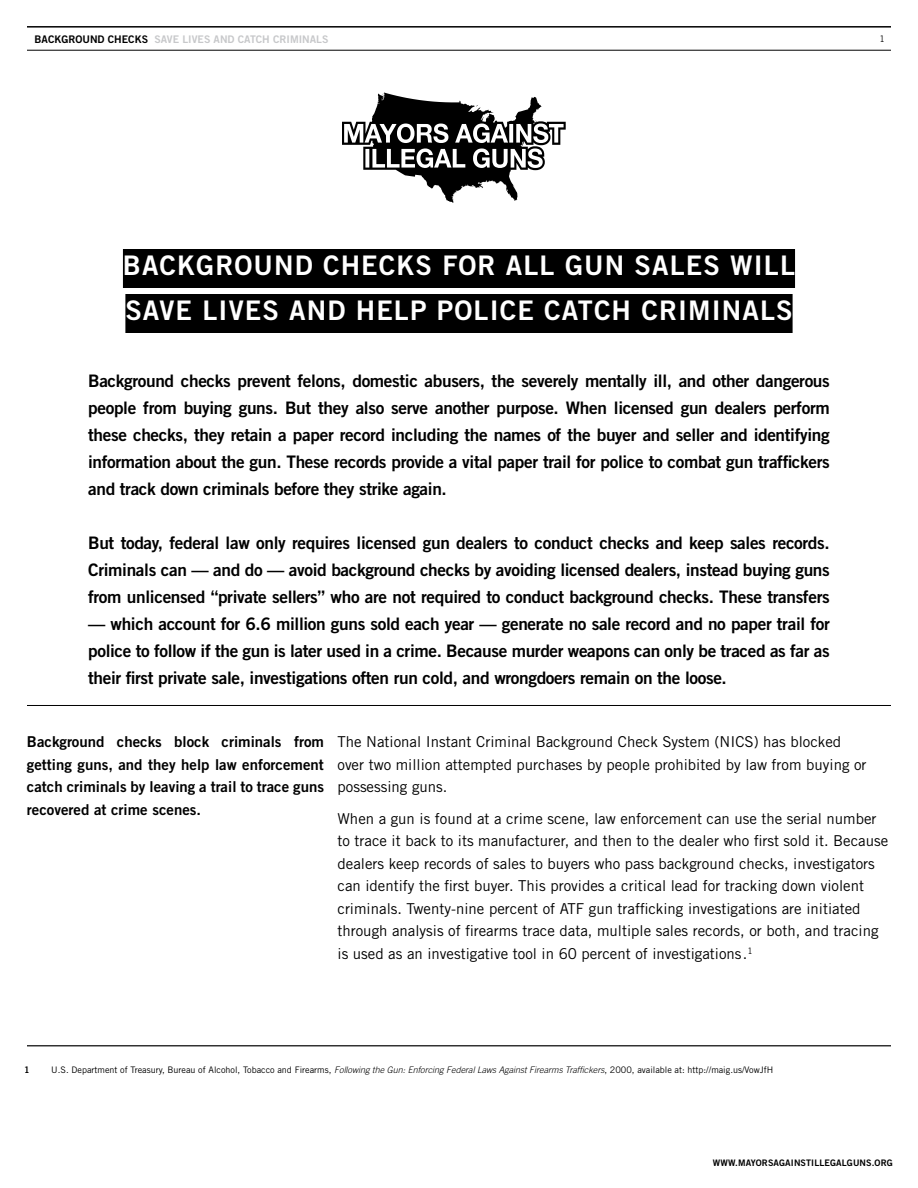
<style>
.page{position:relative;width:918px;height:1188px;background:#fff}
.page>*{position:absolute;margin:0;border:0;box-sizing:border-box;transform-origin:0 0}
.t1{font:27px/45px "Trade Gothic Bold Two";letter-spacing:.04em;color:#fff}
.t2{font:17.25px/27px "Trade Gothic Bold Two";letter-spacing:-.02em;color:#000;text-align:justify}
.t3{font:15px/22.5px "Trade Gothic";color:#000}
.t4{font:15px/22.5px "Trade Gothic Bold Two";color:#000;text-align:justify}
.t5{font:10.5px "Trade Gothic Bold Two";color:#c7c8ca}
.t6{font:9px "Trade Gothic";color:#000}
.t7{font:9px "Trade Gothic Bold Two";letter-spacing:.01em;color:#000}
.s1{color:#000}
.s2{font-weight:300;font-style:italic}
</style>
<div class="page">
<hr style="left:27px;top:50px;width:864px;height:1px;background:#000">
<hr style="left:27px;top:26px;width:864px;height:2px;background:#000">
<svg style="left:342px;top:93px;width:224px;height:110px"></svg>
<div style="left:123px;top:249px;width:672px;height:39px;background:#000"></div>
<div style="left:125px;top:294px;width:668px;height:39px;background:#000"></div>
<hr style="left:27px;top:705px;width:864px;height:1px;background:#000">
<hr style="left:27px;top:1045px;width:864px;height:1px;background:#000">
<p class="t5" style="left:35px;top:33px;width:295px"><span class="s1">BACKGROUND CHECKS</span> SAVE LIVES AND CATCH CRIMINALS</p>
<p class="t6" style="left:880px;top:34px;width:7px">1</p>
<h1 class="t1" style="left:123px;top:242px;width:674px">BACKGROUND CHECKS FOR ALL GUN SALES WILL<br>SAVE LIVES AND HELP POLICE CATCH CRIMINALS</h1>
<p class="t2" style="left:88px;top:367px;width:743px">Background checks prevent felons, domestic abusers, the severely mentally ill, and other dangerous people from buying guns. But they also serve another purpose. When licensed gun dealers perform these checks, they retain a paper record including the names of the buyer and seller and identifying information about the gun. These records provide a vital paper trail for police to combat gun traffickers and track down criminals before they strike again.</p>
<p class="t2" style="left:88px;top:529px;width:743px">But today, federal law only requires licensed gun dealers to conduct checks and keep sales records.<br>Criminals can — and do — avoid background checks by avoiding licensed dealers, instead buying guns from unlicensed “private sellers” who are not required to conduct background checks. These transfers</p>
<p class="t2" style="left:88px;top:610px;width:743px">— which account for 6.6 million guns sold each year — generate no sale record and no paper trail for police to follow if the gun is later used in a crime. Because murder weapons can only be traced as far as their first private sale, investigations often run cold, and wrongdoers remain on the loose.</p>
<p class="t4" style="left:27px;top:730px;width:299px">Background checks block criminals from getting guns, and they help law enforcement catch criminals by leaving a trail to trace guns recovered at crime scenes.</p>
<p class="t3" style="left:338px;top:730px;width:531px">The National Instant Criminal Background Check System (NICS) has blocked over two million attempted purchases by people prohibited by law from buying or possessing guns.</p>
<p class="t3" style="left:338px;top:807px;width:552px">When a gun is found at a crime scene, law enforcement can use the serial number to trace it back to its manufacturer, and then to the dealer who first sold it. Because dealers keep records of sales to buyers who pass background checks, investigators can identify the first buyer. This provides a critical lead for tracking down violent criminals. Twenty-nine percent of ATF gun trafficking investigations are initiated through analysis of firearms trace data, multiple sales records, or both, and tracing is used as an investigative tool in 60 percent of investigations.<sup>1</sup></p>
<p class="t7" style="left:24px;top:1064px;width:7px">1</p>
<p class="t6" style="left:51px;top:1064px;width:723px">U.S. Department of Treasury, Bureau of Alcohol, Tobacco and Firearms, <span class="s2">Following the Gun: Enforcing Federal Laws Against Firearms Traffickers</span>, 2000, available at: http://maig.us/VowJfH</p>
<p class="t7" style="left:713px;top:1157px;width:181px">www.mayorsagainstillegalguns.org</p>
</div>
